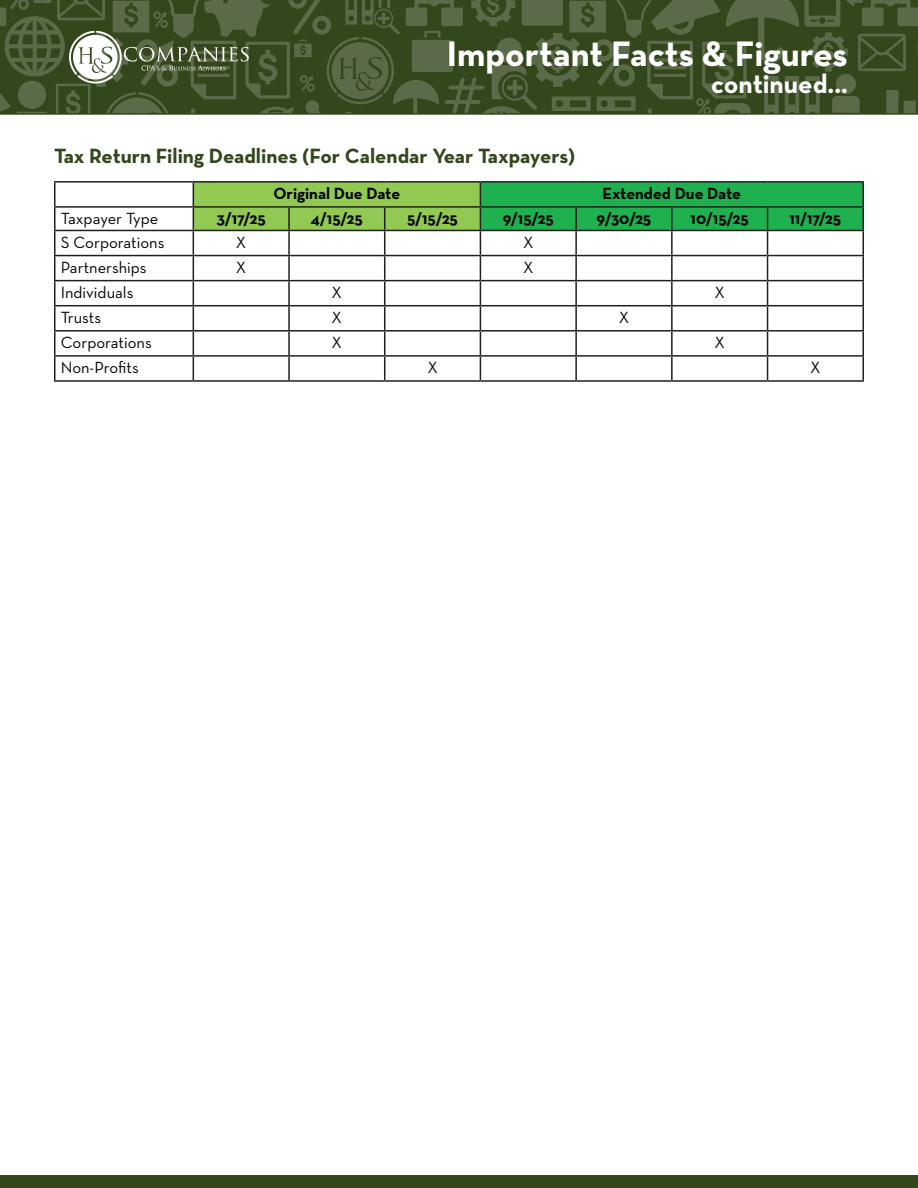
<style>
.page{position:relative;width:918px;height:1188px;background:#fff}
.page>*{position:absolute;margin:0;border:0;box-sizing:border-box;transform-origin:0 0}
.t1{font:700 36px "Neutra Text";color:#fff}
.t2{font:700 27px "Neutra Text";color:#fff}
.t3{font:700 21px "Neutra Text";color:#34461c}
.t4{font:16.5px "Neutra Text";color:#040503}
.t5{font:700 16.5px "Neutra Text";color:#040503}
</style>
<div class="page">
<svg style="left:0;top:0;width:918px;height:115px;background:#43532c"></svg>
<svg style="left:69px;top:31px;width:180px;height:53px"></svg>
<div style="left:0;top:1176px;width:918px;height:12px;background:#34461c"></div>
<hr style="left:54px;top:181px;width:139px;height:2px;background:#231f20">
<hr style="left:54px;top:183px;width:2px;height:23px;background:#231f20">
<hr style="left:193px;top:181px;width:96px;height:2px;background:#231f20">
<hr style="left:289px;top:181px;width:96px;height:2px;background:#231f20">
<hr style="left:385px;top:181px;width:95px;height:2px;background:#231f20">
<hr style="left:480px;top:181px;width:96px;height:2px;background:#231f20">
<hr style="left:576px;top:181px;width:96px;height:2px;background:#231f20">
<hr style="left:672px;top:181px;width:96px;height:2px;background:#231f20">
<hr style="left:768px;top:181px;width:96px;height:2px;background:#231f20">
<hr style="left:862px;top:183px;width:2px;height:23px;background:#231f20">
<hr style="left:54px;top:206px;width:139px;height:2px;background:#231f20">
<hr style="left:54px;top:208px;width:2px;height:22px;background:#231f20">
<hr style="left:768px;top:206px;width:96px;height:2px;background:#231f20">
<hr style="left:862px;top:208px;width:2px;height:22px;background:#231f20">
<hr style="left:54px;top:230px;width:139px;height:1px;background:#231f20">
<hr style="left:54px;top:231px;width:2px;height:24px;background:#231f20">
<hr style="left:768px;top:230px;width:96px;height:1px;background:#231f20">
<hr style="left:862px;top:231px;width:2px;height:24px;background:#231f20">
<hr style="left:54px;top:255px;width:139px;height:1px;background:#231f20">
<hr style="left:54px;top:256px;width:2px;height:24px;background:#231f20">
<hr style="left:768px;top:255px;width:96px;height:1px;background:#231f20">
<hr style="left:862px;top:256px;width:2px;height:24px;background:#231f20">
<hr style="left:54px;top:280px;width:139px;height:1px;background:#231f20">
<hr style="left:54px;top:281px;width:2px;height:24px;background:#231f20">
<hr style="left:768px;top:280px;width:96px;height:1px;background:#231f20">
<hr style="left:862px;top:281px;width:2px;height:24px;background:#231f20">
<hr style="left:54px;top:305px;width:139px;height:1px;background:#231f20">
<hr style="left:54px;top:306px;width:2px;height:24px;background:#231f20">
<hr style="left:768px;top:305px;width:96px;height:1px;background:#231f20">
<hr style="left:862px;top:306px;width:2px;height:24px;background:#231f20">
<hr style="left:54px;top:330px;width:139px;height:2px;background:#231f20">
<hr style="left:54px;top:332px;width:2px;height:23px;background:#231f20">
<hr style="left:768px;top:330px;width:96px;height:2px;background:#231f20">
<hr style="left:862px;top:332px;width:2px;height:23px;background:#231f20">
<hr style="left:54px;top:355px;width:139px;height:2px;background:#231f20">
<hr style="left:54px;top:357px;width:2px;height:23px;background:#231f20">
<hr style="left:768px;top:355px;width:96px;height:2px;background:#231f20">
<svg style="left:193px;top:182px;width:670px;height:198px"></svg>
<hr style="left:862px;top:357px;width:2px;height:23px;background:#231f20">
<hr style="left:54px;top:380px;width:139px;height:2px;background:#231f20">
<hr style="left:193px;top:380px;width:96px;height:2px;background:#231f20">
<hr style="left:289px;top:380px;width:96px;height:2px;background:#231f20">
<hr style="left:385px;top:380px;width:95px;height:2px;background:#231f20">
<hr style="left:480px;top:380px;width:96px;height:2px;background:#231f20">
<hr style="left:576px;top:380px;width:96px;height:2px;background:#231f20">
<hr style="left:672px;top:380px;width:96px;height:2px;background:#231f20">
<hr style="left:768px;top:380px;width:96px;height:2px;background:#231f20">
<h1 class="t1" style="left:447px;top:32px;width:403px">Important Facts &amp; Figures</h1>
<h2 class="t2" style="left:711px;top:67px;width:138px">continued...</h2>
<p class="t3" style="left:54px;top:143px;width:523px">Tax Return Filing Deadlines (For Calendar Year Taxpayers)</p>
<p class="t5" style="left:273px;top:183px;width:128px">Original Due Date</p>
<p class="t5" style="left:602px;top:183px;width:140px">Extended Due Date</p>
<p class="t4" style="left:61px;top:209px;width:99px">Taxpayer Type</p>
<p class="t5" style="left:216px;top:209px;width:51px">3/17/25</p>
<p class="t5" style="left:311px;top:209px;width:53px">4/15/25</p>
<p class="t5" style="left:407px;top:209px;width:52px">5/15/25</p>
<p class="t5" style="left:503px;top:209px;width:52px">9/15/25</p>
<p class="t5" style="left:597px;top:209px;width:56px">9/30/25</p>
<p class="t5" style="left:691px;top:209px;width:60px">10/15/25</p>
<p class="t5" style="left:790px;top:209px;width:53px">11/17/25</p>
<p class="t4" style="left:61px;top:232px;width:105px">S Corporations</p>
<p class="t4" style="left:236px;top:232px;width:12px">X</p>
<p class="t4" style="left:523px;top:232px;width:12px">X</p>
<p class="t4" style="left:61px;top:257px;width:87px">Partnerships</p>
<p class="t4" style="left:236px;top:257px;width:12px">X</p>
<p class="t4" style="left:523px;top:257px;width:12px">X</p>
<p class="t4" style="left:61px;top:283px;width:74px">Individuals</p>
<p class="t4" style="left:332px;top:283px;width:12px">X</p>
<p class="t4" style="left:714px;top:283px;width:12px">X</p>
<p class="t4" style="left:61px;top:308px;width:42px">Trusts</p>
<p class="t4" style="left:332px;top:308px;width:12px">X</p>
<p class="t4" style="left:619px;top:308px;width:12px">X</p>
<p class="t4" style="left:61px;top:333px;width:93px">Corporations</p>
<p class="t4" style="left:332px;top:333px;width:12px">X</p>
<p class="t4" style="left:714px;top:333px;width:12px">X</p>
<p class="t4" style="left:61px;top:358px;width:80px">Non-Profits</p>
<p class="t4" style="left:427px;top:358px;width:12px">X</p>
<p class="t4" style="left:810px;top:358px;width:12px">X</p>
</div>
